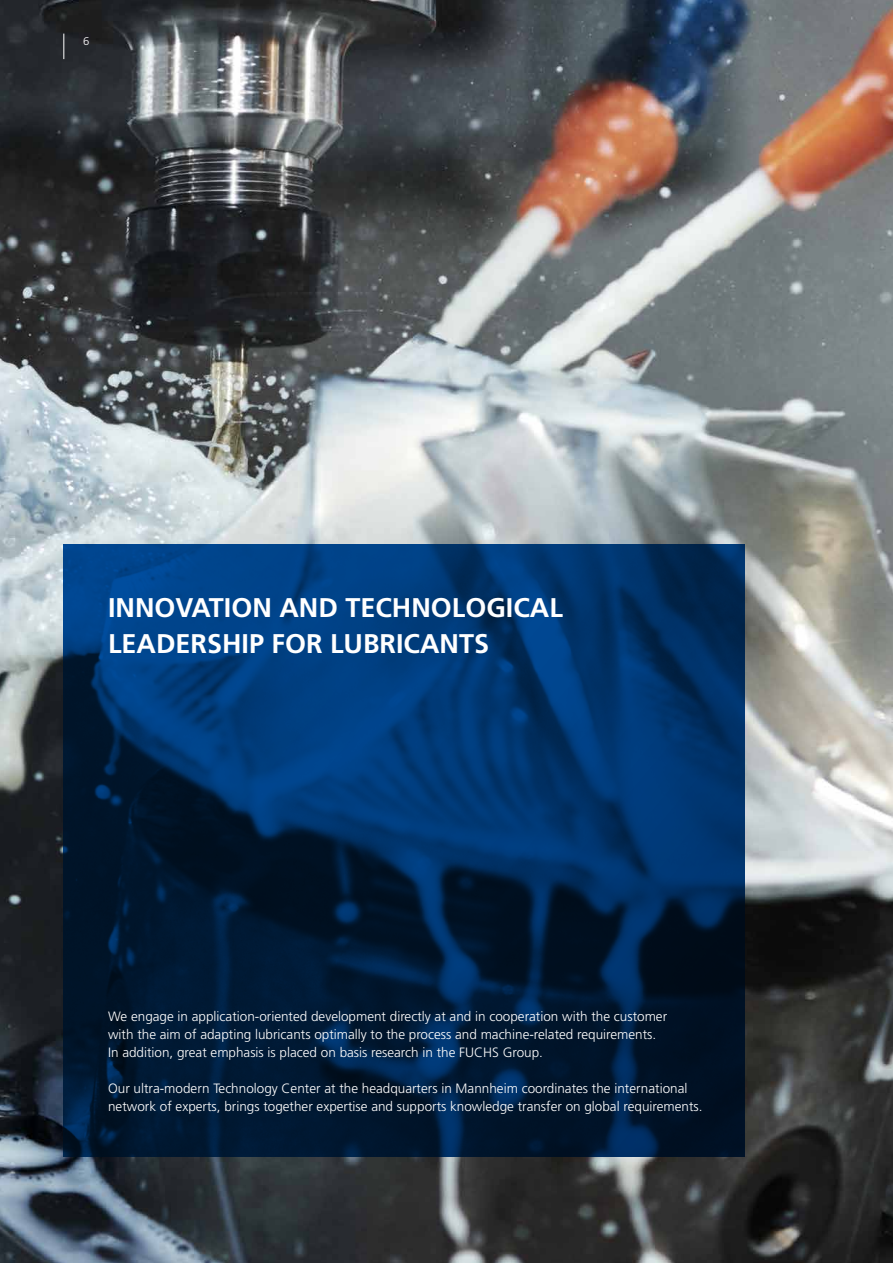
<style>
.page{position:relative;width:893px;height:1263px;background:#fff}
.page>*{position:absolute;margin:0;border:0;box-sizing:border-box;transform-origin:0 0}
.t1{font:700 27px "Frutiger LT Std";color:#fff}
.t2{font:300 13.5px/18px "Frutiger LT Std";color:#fff}
.t3{font:300 11.25px "Frutiger LT Std";color:#fff}
</style>
<div class="page">
<img style="left:0;top:0;width:893px;height:1263px">
<svg style="left:64px;top:545px;width:680px;height:612px;background:#002852"></svg>
<svg style="left:63px;top:34px;width:1px;height:25px"></svg>
<p class="t3" style="left:83px;top:34px;width:8px">6</p>
<h1 class="t1" style="left:108px;top:592px;width:28px">INNO</h1>
<h1 class="t1" style="left:176px;top:592px;width:33px">VATION</h1>
<h1 class="t1" style="left:279px;top:592px;width:84px">AN D TECHNOLOGICAL</h1>
<h1 class="t1" style="left:108px;top:628px;width:83px">LEADERSHIP</h1>
<h1 class="t1" style="left:272px;top:628px;width:18px">FOR</h1>
<h1 class="t1" style="left:330px;top:628px;width:17px">LUBRICANTS</h1>
<p class="t2" style="left:108px;top:1007px;width:561px">We engage in application-oriented development directly at and in cooperation with the customer with the aim of adapting lubricants optimally to the process and machine-related requirements.<br>In addition, great emphasis is placed on basis research in the FUCHS Group.</p>
<p class="t2" style="left:108px;top:1079px;width:596px">Our ultra-modern Technology Center at the headquarters in Mannheim coordinates the international network of experts, brings together expertise and supports knowledge transfer on global requirements.</p>
</div>
